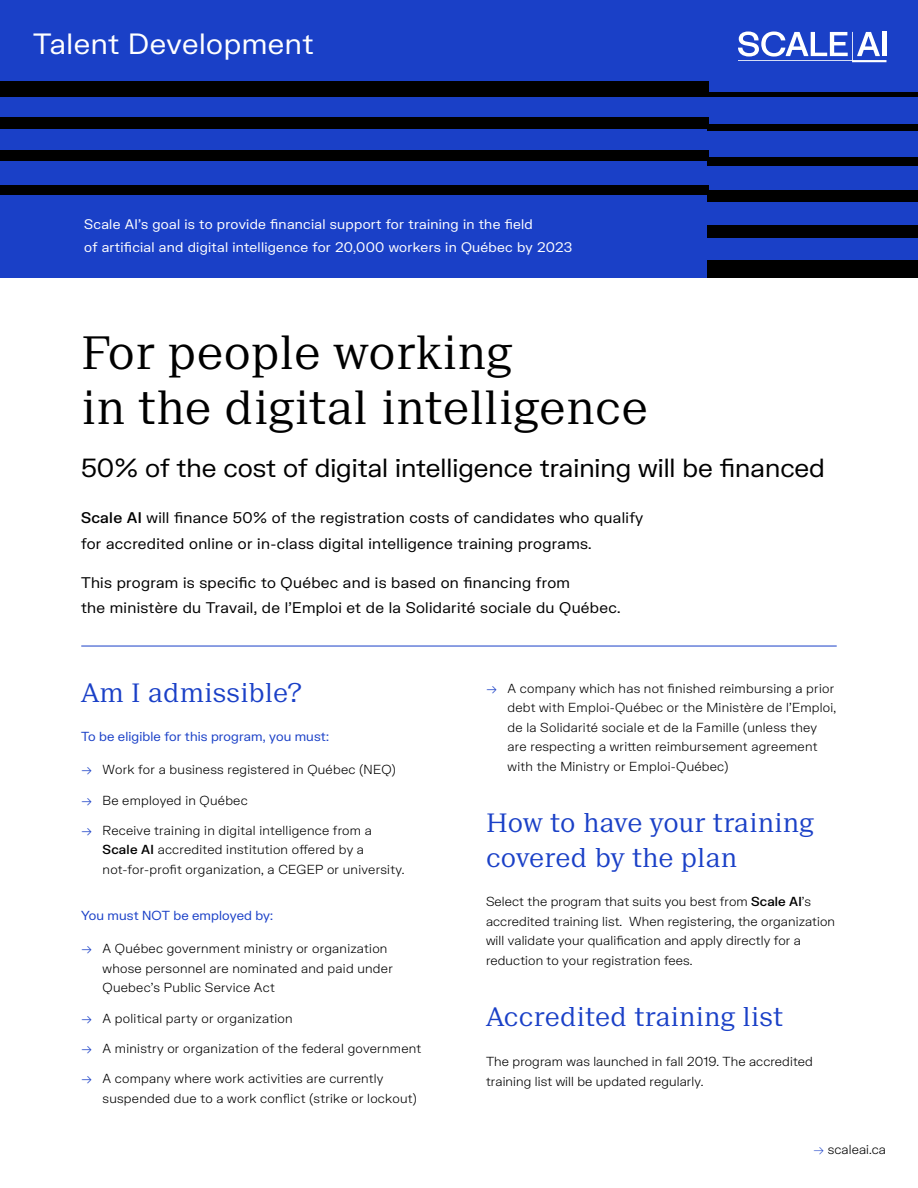
<style>
.page{position:relative;width:918px;height:1188px;background:#fff}
.page>*{position:absolute;margin:0;border:0;box-sizing:border-box;transform-origin:0 0}
.t1{font:300 45px/55.5px "Suisse Neue";color:#000}
.t2{font:28.5px "FK Grotesk";letter-spacing:.02em;color:#fff}
.t3{font:300 25.5px/34.5px "Suisse Neue";color:#1a40c7}
.t4{font:25.5px "FK Grotesk";color:#000}
.t5{font:15px/25.5px "FK Grotesk";letter-spacing:.02em;color:#000}
.t6{font:13.5px/22.5px "FK Grotesk";letter-spacing:.02em;color:#fff}
.t7{font:300 12.75px/19.5px "FK Grotesk";letter-spacing:.02em;color:#000}
.t8{font:12.75px "FK Grotesk";letter-spacing:.01em;color:#1a40c7}
.s1{font-weight:500}
.s2{color:#1a40c7}
</style>
<div class="page">
<hr style="left:81px;top:646px;width:756px;height:1px;background:#1a40c7">
<div style="left:0;top:0;width:918px;height:278px;background:#1a40c7"></div>
<div style="left:708px;top:260px;width:210px;height:18px;background:#000"></div>
<div style="left:708px;top:225px;width:210px;height:13px;background:#000"></div>
<div style="left:708px;top:190px;width:210px;height:12px;background:#000"></div>
<div style="left:708px;top:157px;width:210px;height:9px;background:#000"></div>
<div style="left:708px;top:125px;width:210px;height:6px;background:#000"></div>
<div style="left:708px;top:92px;width:210px;height:5px;background:#000"></div>
<div style="left:0;top:82px;width:709px;height:15px;background:#000"></div>
<div style="left:0;top:117px;width:709px;height:11px;background:#000"></div>
<div style="left:0;top:150px;width:709px;height:11px;background:#000"></div>
<svg style="left:738px;top:31px;width:148px;height:31px"></svg>
<div style="left:0;top:185px;width:709px;height:9px;background:#000"></div>
<h2 class="t2" style="left:33px;top:23px;width:282px">Talent Development</h2>
<p class="t6" style="left:84px;top:212px;width:490px">Scale AI’s goal is to provide financial support for training in the field<br>of artificial and digital intelligence for 20,000 workers in Québec by 2023</p>
<h1 class="t1" style="left:81px;top:325px;width:568px">For people working<br>in the digital intelligence</h1>
<h3 class="t4" style="left:81px;top:449px;width:745px">50% of the cost of digital intelligence training will be financed</h3>
<p class="t5" style="left:81px;top:504px;width:564px"><span class="s1">Scale AI</span> will finance 50% of the registration costs of candidates who qualify for accredited online or in-class digital intelligence training programs.</p>
<p class="t5" style="left:81px;top:568px;width:541px">This program is specific to Québec and is based on financing from<br>the ministère du Travail, de l’Emploi et de la Solidarité sociale du Québec.</p>
<h3 class="t3" style="left:81px;top:675px;width:222px">Am I admissible?</h3>
<p class="t8" style="left:81px;top:727px;width:249px">To be eligible for this program, you must:</p>
<p class="t7" style="left:81px;top:759px;width:317px"><span class="s2">→</span> Work for a business registered in Québec (NEQ)</p>
<p class="t7" style="left:81px;top:789px;width:168px"><span class="s2">→</span> Be employed in Québec</p>
<p class="t7" style="left:103px;top:820px;width:303px;text-indent:-22px"><span class="s2">→</span> Receive training in digital intelligence from a<br><span class="s1">Scale AI</span> accredited institution offered by a not-for-profit organization, a CEGEP or university.</p>
<p class="t8" style="left:81px;top:906px;width:194px">You must NOT be employed by:</p>
<p class="t7" style="left:103px;top:938px;width:292px;text-indent:-22px"><span class="s2">→</span> A Québec government ministry or organization whose personnel are nominated and paid under<br>Quebec’s Public Service Act</p>
<p class="t7" style="left:81px;top:1007px;width:213px"><span class="s2">→</span> A political party or organization</p>
<p class="t7" style="left:81px;top:1038px;width:342px"><span class="s2">→</span> A ministry or organization of the federal government</p>
<p class="t7" style="left:103px;top:1068px;width:316px;text-indent:-22px"><span class="s2">→</span> A company where work activities are currently suspended due to a work conflict (strike or lockout)</p>
<p class="t7" style="left:508px;top:677px;width:330px;text-indent:-22px"><span class="s2">→</span> A company which has not finished reimbursing a prior debt with Emploi-Québec or the Ministère de l’Emploi, de la Solidarité sociale et de la Famille (unless they are respecting a written reimbursement agreement with the Ministry or Emploi-Québec)</p>
<h3 class="t3" style="left:486px;top:806px;width:329px">How to have your training covered by the plan</h3>
<p class="t7" style="left:486px;top:891px;width:351px">Select the program that suits you best from <span class="s1">Scale AI</span>’s accredited training list. When registering, the organization will validate your qualification and apply directly for a reduction to your registration fees.</p>
<h3 class="t3" style="left:486px;top:1000px;width:299px">Accredited training list</h3>
<p class="t7" style="left:486px;top:1051px;width:328px">The program was launched in fall 2019. The accredited training list will be updated regularly.</p>
<p class="t7" style="left:813px;top:1139px;width:74px"><span class="s2">→</span> scaleai.ca</p>
</div>
